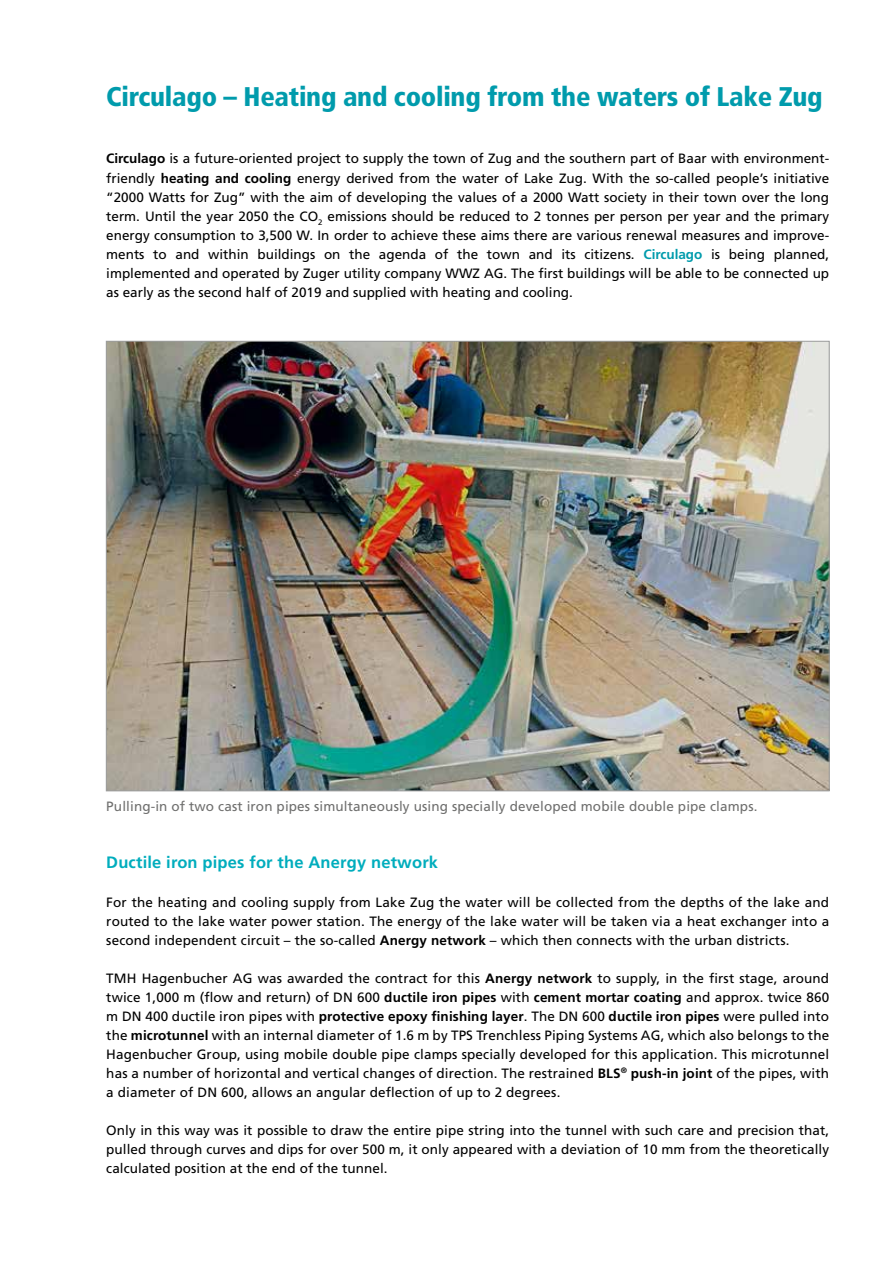
<style>
.page{position:relative;width:893px;height:1263px;background:#fff}
.page>*{position:absolute;margin:0;border:0;box-sizing:border-box;transform-origin:0 0}
.t1{font:900 condensed 27px "Frutiger";letter-spacing:-.01em;color:#009bac}
.t2{font:700 16.5px "Frutiger";letter-spacing:.01em;color:#00adbd}
.t3{font:13.5px/19px "Frutiger";letter-spacing:.01em;color:#000;text-align:justify}
.t4{font:13.5px "Frutiger";letter-spacing:.01em;color:#6f6f6e}
.s1{font-weight:700}
.s2{font-weight:700;color:#009bac}
</style>
<div class="page">
<img style="left:108px;top:343px;width:720px;height:446px">
<h1 class="t1" style="left:106px;top:81px;width:718px">Circulago – Heating and cooling from the waters of Lake Zug</h1>
<p class="t3" style="left:106px;top:149px;width:724px"><span class="s1">Circulago</span> is a future-oriented project to supply the town of Zug and the southern part of Baar with environment&shy;friendly <span class="s1">heating and cooling</span> energy derived from the water of Lake Zug. With the so-called people’s initiative “2000 Watts for Zug” with the aim of developing the values of a 2000 Watt society in their town over the long term. Until the year 2050 the CO<sub>2</sub> emissions should be reduced to 2 tonnes per person per year and the primary energy consumption to 3,500 W. In order to achieve these aims there are various renewal measures and improve&shy;ments to and within buildings on the agenda of the town and its citizens. <span class="s2">Circulago</span> is being planned, implemented and operated by Zuger utility company WWZ AG. The first buildings will be able to be connected up as early as the second half of 2019 and supplied with heating and cooling.</p>
<p class="t4" style="left:106px;top:799px;width:653px">Pulling-in of two cast iron pipes simultaneously using specially developed mobile double pipe clamps.</p>
<p class="t2" style="left:106px;top:853px;width:333px">Ductile iron pipes for the Anergy network</p>
<p class="t3" style="left:106px;top:892px;width:724px">For the heating and cooling supply from Lake Zug the water will be collected from the depths of the lake and routed to the lake water power station. The energy of the lake water will be taken via a heat exchanger into a second independent circuit – the so-called <span class="s1">Anergy network</span> – which then connects with the urban districts.</p>
<p class="t3" style="left:106px;top:968px;width:724px">TMH Hagenbucher AG was awarded the contract for this <span class="s1">Anergy network</span> to supply, in the first stage, around twice 1,000 m (flow and return) of DN 600 <span class="s1">ductile iron pipes</span> with <span class="s1">cement mortar coating</span> and approx. twice 860 m DN 400 ductile iron pipes with <span class="s1">protective epoxy finishing layer</span>. The DN 600 <span class="s1">ductile iron pipes</span> were pulled into the <span class="s1">microtunnel</span> with an internal diameter of 1.6 m by TPS Trenchless Piping Systems AG, which also belongs to the Hagenbucher Group, using mobile double pipe clamps specially developed for this application. This microtunnel has a number of horizontal and vertical changes of direction. The restrained <span class="s1">BLS</span><sup>®</sup> <span class="s1">push-in joint</span> of the pipes, with a diameter of DN 600, allows an angular deflection of up to 2 degrees.</p>
<p class="t3" style="left:106px;top:1121px;width:724px">Only in this way was it possible to draw the entire pipe string into the tunnel with such care and precision that, pulled through curves and dips for over 500 m, it only appeared with a deviation of 10 mm from the theoretically calculated position at the end of the tunnel.</p>
</div>
